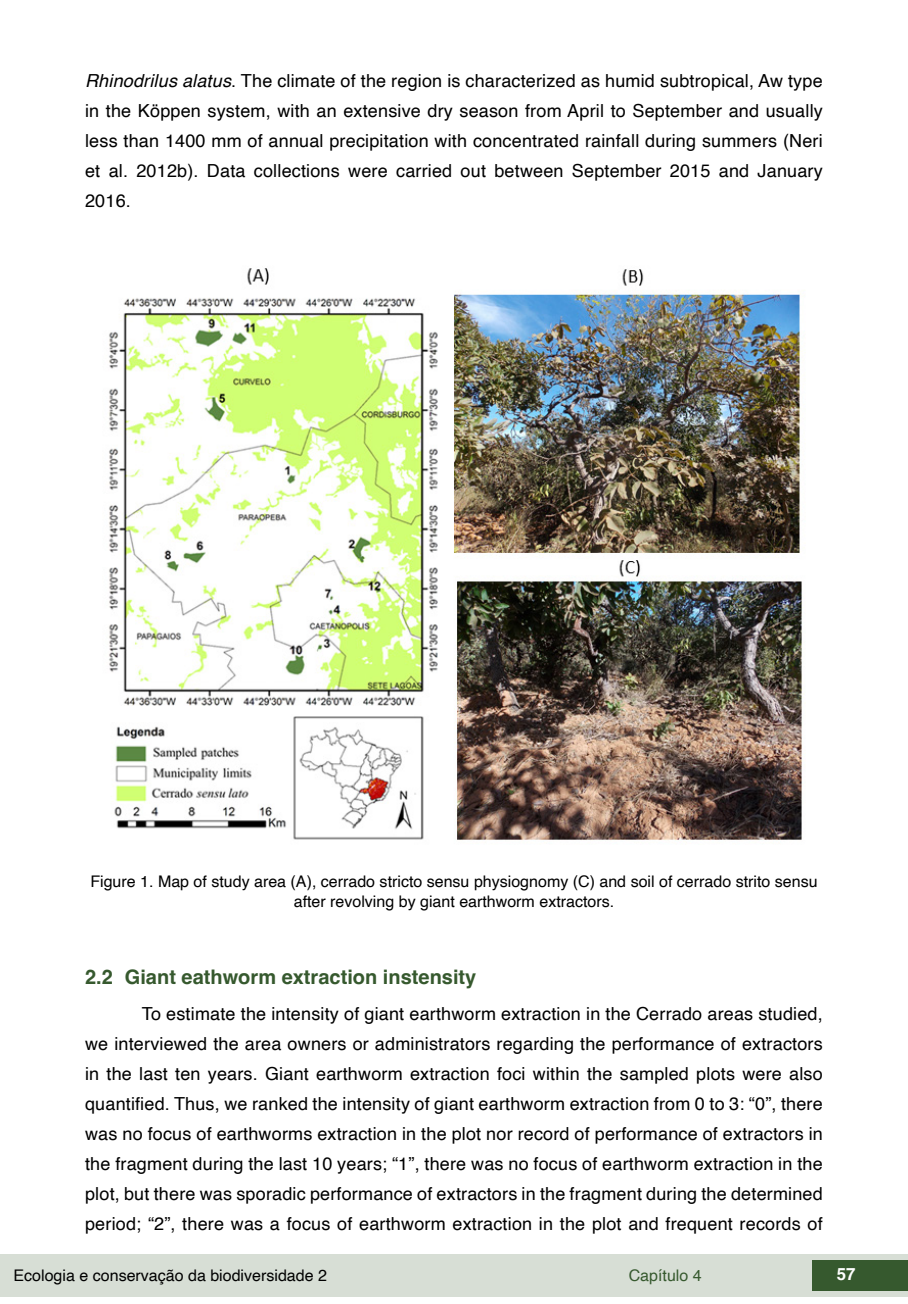
<style>
.page{position:relative;width:908px;height:1304px;background:#fff}
.page>*{position:absolute;margin:0;border:0;box-sizing:border-box;transform-origin:0 0}
.t1{font:700 20px "Helvetica";color:#36592e}
.t2{font:18px/30px "Helvetica";letter-spacing:.01em;color:#000;text-align:justify}
.t3{font:700 16.8px "Helvetica";color:#fff}
.t4{font:16px/19.2px "Helvetica";color:#000;text-align:center}
.t5{font:16px "Helvetica";color:#36592e}
.s1{font-style:italic}
</style>
<div class="page">
<div style="left:0;top:1254px;width:906px;height:43px;background:#d7ded5"></div>
<div style="left:812px;top:1261px;width:95px;height:30px;background:#36592e"></div>
<img style="left:109px;top:268px;width:695px;height:572px">
<p class="t2" style="left:85px;top:66px;width:739px"><span class="s1">Rhinodrilus alatus</span>. The climate of the region is characterized as humid subtropical, Aw type in the Köppen system, with an extensive dry season from April to September and usually less than 1400 mm of annual precipitation with concentrated rainfall during summers (Neri et al. 2012b). Data collections were carried out between September 2015 and January 2016.</p>
<p class="t4" style="left:90px;top:873px;width:728px">Figure 1. Map of study area (A), cerrado stricto sensu physiognomy (C) and soil of cerrado strito sensu after revolving by giant earthworm extractors.</p>
<p class="t1" style="left:85px;top:965px;width:392px">2.2 Giant eathworm extraction instensity</p>
<p class="t2" style="left:85px;top:999px;width:739px;text-indent:57px">To estimate the intensity of giant earthworm extraction in the Cerrado areas studied, we interviewed the area owners or administrators regarding the performance of extractors in the last ten years. Giant earthworm extraction foci within the sampled plots were also quantified. Thus, we ranked the intensity of giant earthworm extraction from 0 to 3: “0”, there was no focus of earthworms extraction in the plot nor record of performance of extractors in the fragment during the last 10 years; “1”, there was no focus of earthworm extraction in the plot, but there was sporadic performance of extractors in the fragment during the determined period; “2”, there was a focus of earthworm extraction in the plot and frequent records of</p>
<p class="t4" style="left:14px;top:1266px;width:315px">Ecologia e conservação da biodiversidade 2</p>
<p class="t5" style="left:628px;top:1263px;width:74px">Capítulo 4</p>
<p class="t3" style="left:836px;top:1264px;width:20px">57</p>
</div>
